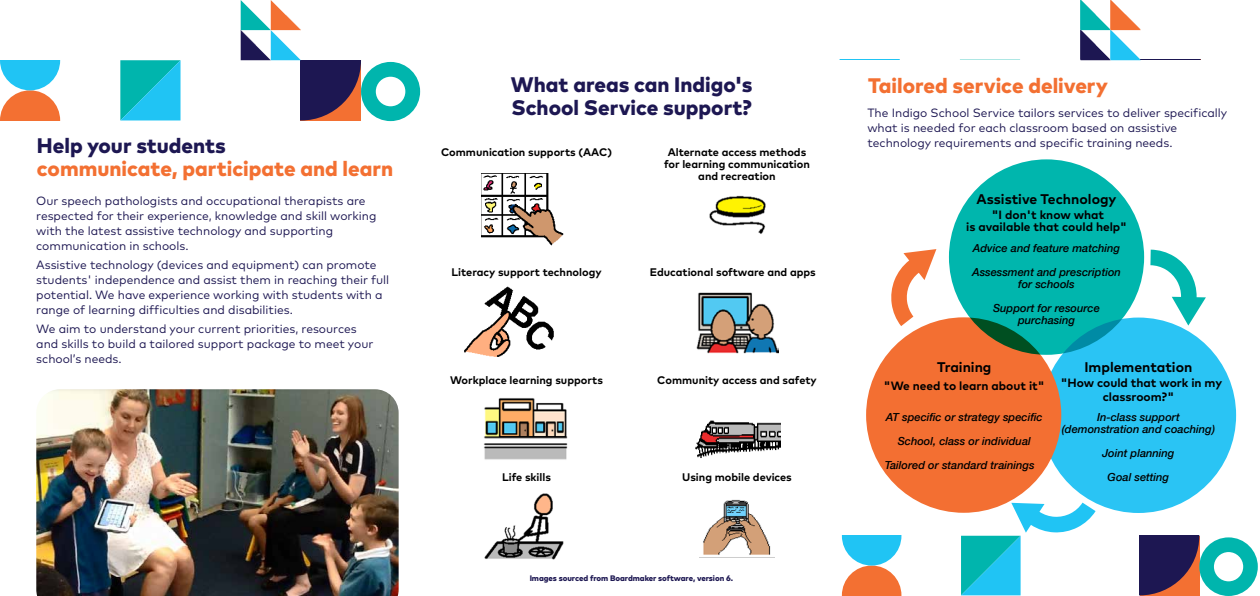
<style>
.page{position:relative;width:1260px;height:596px;background:#fff}
.page>*{position:absolute;margin:0;border:0;box-sizing:border-box;transform-origin:0 0}
.t1{font:800 21px/23px "Mark Pro";color:#1d1752}
.t2{font:800 21px "Mark Pro";color:#f37032}
.t3{font:700 14px "Mark Pro";color:#000}
.t4{font:12px/15px "Mark Pro";color:#1d1752}
.t5{font:700 12px/12px "Mark Pro";color:#000;text-align:center}
.t6{font:italic 500 11.1px/24px "Helvetica Neue";color:#000;text-align:center}
.t7{font:700 11px/12px "Mark Pro";color:#000;text-align:center}
.t8{font:800 8px "Mark OT";letter-spacing:-.005em;color:#1d1752}
</style>
<div class="page">
<img style="left:481px;top:173px;width:83px;height:73px">
<img style="left:464px;top:286px;width:90px;height:71px">
<img style="left:484px;top:398px;width:84px;height:62px">
<img style="left:484px;top:493px;width:80px;height:67px">
<img style="left:709px;top:195px;width:57px;height:39px">
<img style="left:696px;top:292px;width:82px;height:62px">
<img style="left:695px;top:420px;width:86px;height:39px">
<img style="left:703px;top:499px;width:68px;height:56px">
<svg style="left:0;top:60px;width:60px;height:60px"></svg>
<svg style="left:120px;top:60px;width:61px;height:60px;background:#14bdd1"></svg>
<svg style="left:241px;top:0;width:179px;height:121px"></svg>
<img style="left:36px;top:389px;width:363px;height:206px">
<div style="left:1041px;top:317px;width:195px;height:195px;background:#2ac4f4;border-radius:50%"></div>
<div style="left:866px;top:317px;width:195px;height:195px;background:#f36f32;border-radius:50%"></div>
<div style="left:949px;top:159px;width:195px;height:195px;background:#00b6ad;border-radius:50%"></div>
<svg style="left:1080px;top:0;width:61px;height:60px"></svg>
<svg style="left:842px;top:535px;width:59px;height:60px"></svg>
<svg style="left:1140px;top:535px;width:118px;height:60px"></svg>
<svg style="left:891px;top:249px;width:45px;height:77px"></svg>
<svg style="left:1150px;top:249px;width:56px;height:76px"></svg>
<svg style="left:961px;top:502px;width:135px;height:93px"></svg>
<h1 class="t1" style="left:37px;top:132px;width:190px">Help your students</h1>
<h1 class="t2" style="left:37px;top:152px;width:358px">communicate, participate and learn</h1>
<p class="t4" style="left:36px;top:192px;width:342px">Our speech pathologists and occupational therapists are respected for their experience, knowledge and skill working with the latest assistive technology and supporting communication in schools.</p>
<p class="t4" style="left:36px;top:256px;width:354px">Assistive technology (devices and equipment) can promote students' independence and assist them in reaching their full potential. We have experience working with students with a range of learning difficulties and disabilities.</p>
<p class="t4" style="left:36px;top:320px;width:339px">We aim to understand your current priorities, resources and skills to build a tailored support package to meet your school’s needs.</p>
<h1 class="t1" style="left:511px;top:71px;width:243px">What areas can Indigo's<br>School Service support?</h1>
<p class="t7" style="left:441px;top:145px;width:172px">Communication supports (AAC)</p>
<p class="t7" style="left:664px;top:145px;width:147px">Alternate access methods for learning communication and recreation</p>
<p class="t7" style="left:452px;top:265px;width:151px">Literacy support technology</p>
<p class="t7" style="left:650px;top:265px;width:168px">Educational software and apps</p>
<p class="t7" style="left:450px;top:373px;width:154px">Workplace learning supports</p>
<p class="t7" style="left:657px;top:373px;width:161px">Community access and safety</p>
<p class="t7" style="left:502px;top:469px;width:50px">Life skills</p>
<p class="t7" style="left:682px;top:469px;width:111px">Using mobile devices</p>
<p class="t8" style="left:530px;top:572px;width:205px">Images sourced from Boardmaker software, version 6.</p>
<h1 class="t2" style="left:868px;top:69px;width:242px">Tailored service delivery</h1>
<p class="t4" style="left:867px;top:104px;width:361px">The Indigo School Service tailors services to deliver specifically what is needed for each classroom based on assistive technology requirements and specific training needs.</p>
<p class="t3" style="left:977px;top:188px;width:141px">Assistive Technology</p>
<p class="t5" style="left:966px;top:207px;width:162px">"I don't know what<br>is available that could help"</p>
<p class="t6" style="left:972px;top:235px;width:150px;text-align:left">Advice and feature matching<br>Assessment and prescription</p>
<p class="t6" style="left:993px;top:271px;width:108px">for schools<br>Support for resource</p>
<p class="t6" style="left:1018px;top:307px;width:59px">purchasing</p>
<p class="t3" style="left:1084px;top:356px;width:109px">Implementation</p>
<p class="t5" style="left:1061px;top:375px;width:163px;line-height:13.4px">"How could that work in my classroom?"</p>
<p class="t6" style="left:1062px;top:409px;width:155px;line-height:12px">In-class support (demonstration and coaching)</p>
<p class="t6" style="left:1102px;top:439px;width:74px">Joint planning<br>Goal setting</p>
<p class="t3" style="left:937px;top:356px;width:56px">Training</p>
<p class="t5" style="left:884px;top:378px;width:162px">"We need to learn about it"</p>
<p class="t6" style="left:886px;top:403px;width:158px">AT specific or strategy specific</p>
<p class="t6" style="left:898px;top:427px;width:135px">School, class or individual</p>
<p class="t6" style="left:885px;top:451px;width:151px">Tailored or standard trainings</p>
</div>
